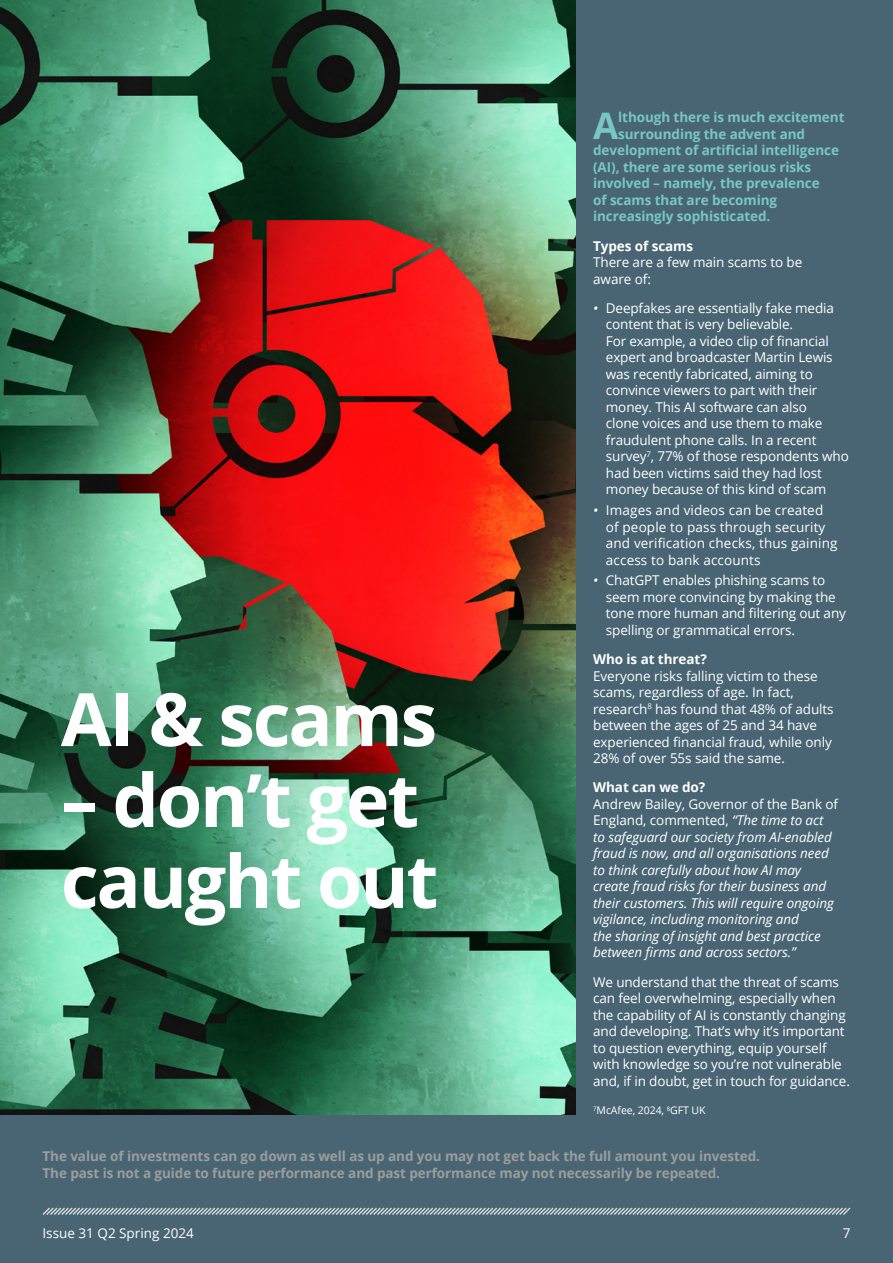
<style>
.page{position:relative;width:893px;height:1263px;background:#fff}
.page>*{position:absolute;margin:0;border:0;box-sizing:border-box;transform-origin:0 0}
.t1{font:700 73.5px/80.8px "Open Sans";letter-spacing:-.03em;color:#fff}
.t2{font:700 36.6px "Open Sans";color:#78c7c7}
.t3{font:13.5px/16.5px "Open Sans";letter-spacing:-.01em;color:#fff}
.t4{font:italic 13.5px/16.5px "Open Sans";letter-spacing:-.005em;color:#fff}
.t5{font:700 13.5px "Open Sans";letter-spacing:-.005em;color:#78c7c7}
.t6{font:700 13.5px/16.5px "Open Sans";letter-spacing:-.005em;color:#9d9d9c}
.t7{font:13.5px/16.5px "Open Sans";letter-spacing:.01em;color:#fff}
.t8{font:700 13.5px "Open Sans";letter-spacing:-.005em;color:#fff}
.t9{font:10.5px "Open Sans";letter-spacing:-.005em;color:#fff}
.s1{font-style:italic}
.s2{font-style:normal}
</style>
<div class="page">
<div style="left:1px;top:0;width:892px;height:1263px;background:#496573"></div>
<img style="left:0;top:0;width:575px;height:1114px">
<svg style="left:42px;top:1207px;width:809px;height:8px"></svg>
<h1 class="t1" style="left:61px;top:677px;width:378px">AI &amp; scams</h1>
<h1 class="t1" style="left:61px;top:758px;width:379px">– don’t get caught out</h1>
<h2 class="t2" style="left:593px;top:100px;width:27px">A</h2>
<p class="t5" style="left:618px;top:108px;width:228px">lthough there is much excitement</p>
<p class="t5" style="left:618px;top:124px;width:188px">surrounding the advent and</p>
<p class="t5" style="left:593px;top:141px;width:247px">development of artificial intelligence</p>
<p class="t5" style="left:593px;top:157px;width:220px">(AI), there are some serious risks</p>
<p class="t5" style="left:593px;top:174px;width:228px">involved – namely, the prevalence</p>
<p class="t5" style="left:593px;top:190px;width:186px">of scams that are becoming</p>
<p class="t5" style="left:593px;top:207px;width:179px">increasingly sophisticated.</p>
<p class="t8" style="left:593px;top:236px;width:102px">Types of scams</p>
<p class="t3" style="left:593px;top:253px;width:211px">There are a few main scams to be aware of:</p>
<p class="t3" style="left:606px;top:299px;width:244px;text-indent:-13px"><span class="s1">•</span> Deepfakes are essentially fake media content that is very believable.<br>For example, a video clip of financial expert and broadcaster Martin Lewis was recently fabricated, aiming to convince viewers to part with their money. This AI software can also<br>clone voices and use them to make fraudulent phone calls. In a recent survey<sup>7</sup>, 77% of those respondents who had been victims said they had lost money because of this kind of scam</p>
<p class="t7" style="left:606px;top:501px;width:233px;text-indent:-13px"><span class="s1">•</span> Images and videos can be created of people to pass through security and verification checks, thus gaining access to bank accounts</p>
<p class="t3" style="left:606px;top:572px;width:242px;text-indent:-13px"><span class="s1">•</span> ChatGPT enables phishing scams to seem more convincing by making the tone more human and filtering out any spelling or grammatical errors.</p>
<p class="t8" style="left:593px;top:650px;width:115px">Who is at threat?</p>
<p class="t3" style="left:593px;top:667px;width:242px">Everyone risks falling victim to these scams, regardless of age. In fact, research<sup>8</sup> has found that 48% of adults between the ages of 25 and 34 have experienced financial fraud, while only 28% of over 55s said the same.</p>
<p class="t8" style="left:593px;top:778px;width:114px">What can we do?</p>
<p class="t4" style="left:593px;top:795px;width:247px"><span class="s2">Andrew Bailey, Governor of the Bank of England, commented,</span> “The time to act to safeguard our society from AI-enabled fraud is now, and all organisations need to think carefully about how AI may create fraud risks for their business and their customers. This will require ongoing vigilance, including monitoring and<br>the sharing of insight and best practice between firms and across sectors.”</p>
<p class="t3" style="left:593px;top:973px;width:258px">We understand that the threat of scams can feel overwhelming, especially when the capability of AI is constantly changing and developing. That’s why it’s important to question everything, equip yourself with knowledge so you’re not vulnerable and, if in doubt, get in touch for guidance.</p>
<p class="t9" style="left:593px;top:1103px;width:114px"><sup>7</sup>McAfee, 2024, <sup>8</sup>GFT UK</p>
<p class="t6" style="left:43px;top:1148px;width:719px">The value of investments can go down as well as up and you may not get back the full amount you invested.<br>The past is not a guide to future performance and past performance may not necessarily be repeated.</p>
<p class="t3" style="left:43px;top:1224px;width:153px">Issue 31 Q2 Spring 2024</p>
<p class="t3" style="left:843px;top:1224px;width:9px">7</p>
</div>
